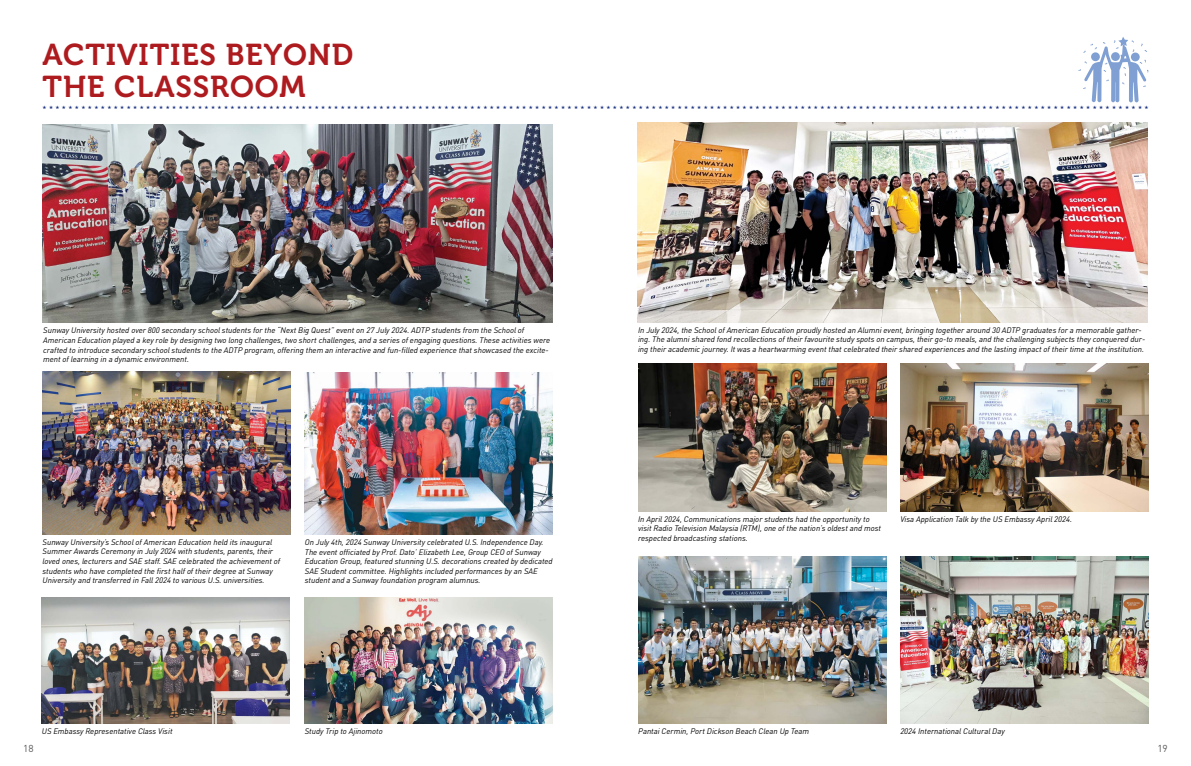
<style>
.page{position:relative;width:1191px;height:766px;background:#fff}
.page>*{position:absolute;margin:0;border:0;box-sizing:border-box;transform-origin:0 0}
.t1{font:30px/32px "Museo 700";letter-spacing:.03em;color:#ae1b1f}
.t2{font:10px "DIN Pro";color:#58595b}
.t3{font:italic 8px/9.6px "DIN Pro";color:#000}
.t4{font:5px "Zapf Dingbats ITC";color:#1b3281}
</style>
<div class="page">
<img style="left:305px;top:597px;width:248px;height:126px">
<img style="left:638px;top:556px;width:248px;height:167px">
<img style="left:42px;top:597px;width:248px;height:126px">
<img style="left:900px;top:556px;width:248px;height:167px">
<svg style="left:1078px;top:37px;width:70px;height:65px"></svg>
<img style="left:43px;top:372px;width:248px;height:162px">
<img style="left:637px;top:123px;width:510px;height:199px">
<img style="left:305px;top:372px;width:248px;height:162px">
<img style="left:43px;top:124px;width:510px;height:198px">
<img style="left:638px;top:364px;width:248px;height:147px">
<img style="left:900px;top:364px;width:248px;height:147px">
<h1 class="t1" style="left:43px;top:39px;width:312px">ACTIVITIES BEYOND<br>THE CLA</h1>
<p class="t4" style="left:43px;top:105px;width:407px">★★★★★★★★★★★★★★★★★★★★★★★★★★★★★★★★★★★★★★★★★★★★★★★★★★★★★★★★★★★★★★★</p>
<h1 class="t1" style="left:175px;top:71px;width:130px">SSROOM</h1>
<p class="t4" style="left:451px;top:105px;width:699px">★★★★★★★★★★★★★★★★★★★★★★★★★★★★★★★★★★★★★★★★★★★★★★★★★★★★★★★★★★★★★★★★★★★★★★★★★★★★★★★★★★★★★★★★★★★★★★★★★★★★★★★★★★★★</p>
<p class="t3" style="left:43px;top:325px;width:508px">Sunway University hosted over 800 secondary school students for the “Next Big Quest” event on 27 July 2024. ADTP students from the School of American Education played a key role by designing two long challenges, two short challenges, and a series of engaging questions. These activities were crafted to introduce secondary school students to the ADTP program, offering them an interactive and fun-filled experience that showcased the excite&shy;ment of learning in a dynamic environment.</p>
<p class="t3" style="left:43px;top:536px;width:239px">Sunway University’s School of American Education held its inaugural Summer Awards Ceremony in July 2024 with students, parents, their loved ones, lecturers and SAE staff. SAE celebrated the achievement of students who have completed the first half of their degree at Sunway University and transferred in Fall 2024 to various U.S. universities.</p>
<p class="t3" style="left:305px;top:536px;width:249px">On July 4th, 2024 Sunway University celebrated U.S. Independence Day.<br>The event officiated by Prof. Dato’ Elizabeth Lee, Group CEO of Sunway Education Group, featured stunning U.S. decorations created by dedicated SAE Student committee. Highlights included performances by an SAE student and a Sunway foundation program alumnus.</p>
<p class="t3" style="left:638px;top:324px;width:509px">In July 2024, the School of American Education proudly hosted an Alumni event, bringing together around 30 ADTP graduates for a memorable gather&shy;ing. The alumni shared fond recollections of their favourite study spots on campus, their go-to meals, and the challenging subjects they conquered dur&shy;ing their academic journey. It was a heartwarming event that celebrated their shared experiences and the lasting impact of their time at the institution.</p>
<p class="t3" style="left:638px;top:513px;width:245px">In April 2024, Communications major students had the opportunity to visit Radio Television Malaysia (RTM), one of the nation’s oldest and most respected broadcasting stations.</p>
<p class="t3" style="left:900px;top:513px;width:173px">Visa Application Talk by the US Embassy April 2024.</p>
<p class="t3" style="left:42px;top:725px;width:132px">US Embassy Representative Class Visit</p>
<p class="t3" style="left:305px;top:725px;width:79px">Study Trip to Ajinomoto</p>
<p class="t3" style="left:638px;top:725px;width:172px">Pantai Cermin, Port Dickson Beach Clean Up Team</p>
<p class="t3" style="left:900px;top:725px;width:106px">2024 International Cultural Day</p>
<p class="t2" style="left:23px;top:741px;width:12px">18</p>
<p class="t2" style="left:1157px;top:741px;width:12px">19</p>
</div>
